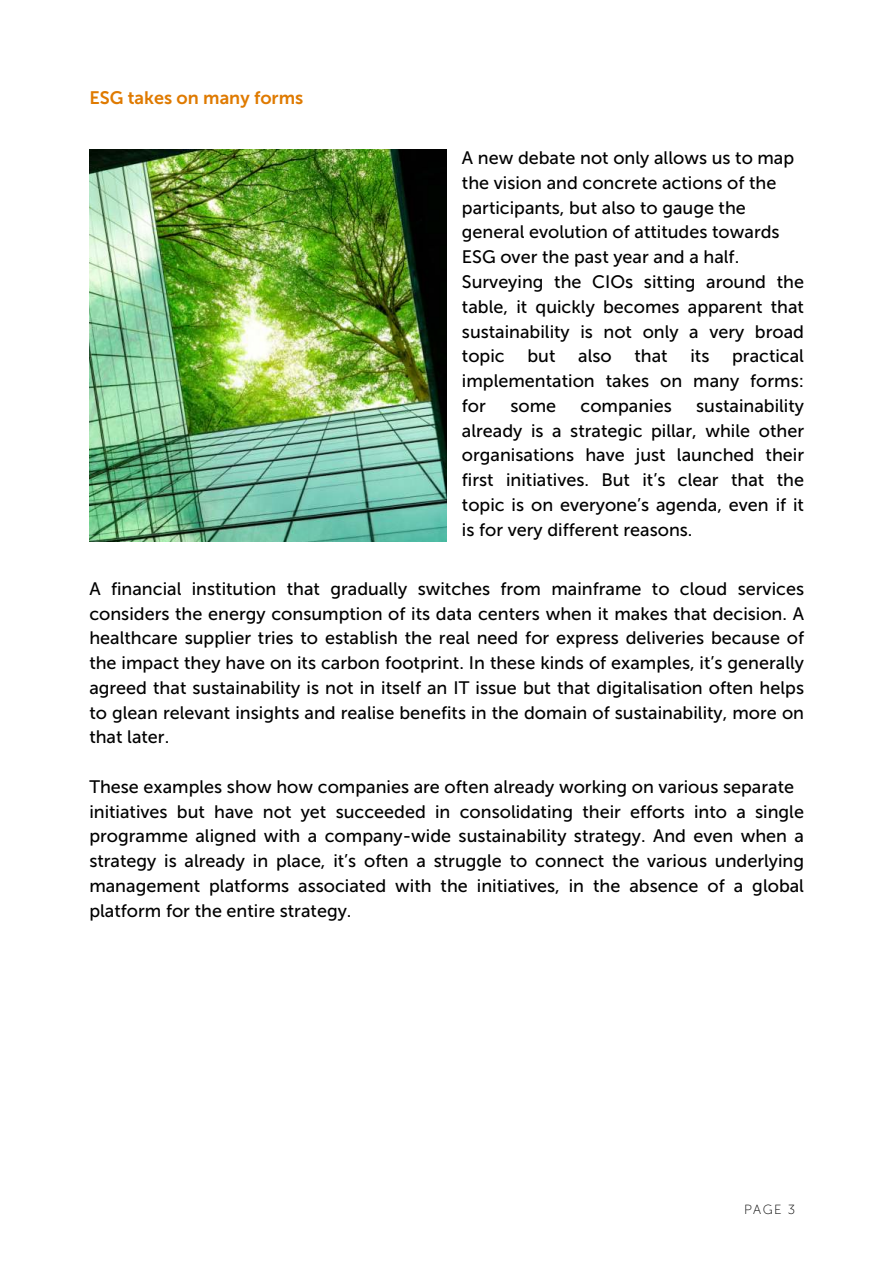
<style>
.page{position:relative;width:893px;height:1264px;background:#fff}
.page>*{position:absolute;margin:0;border:0;box-sizing:border-box;transform-origin:0 0}
.t1{font:18px/24.8px "Museo Sans 500";color:#000;text-align:justify}
.t2{font:18px "Museo Sans 700";color:#df7a00}
.t3{font:13.2px "Museo Sans 100";color:#000}
</style>
<div class="page">
<img style="left:89px;top:149px;width:357px;height:393px">
<p class="t2" style="left:89px;top:88px;width:215px">ESG takes on many forms</p>
<p class="t1" style="left:462px;top:146px;width:343px;text-align:left">A new debate not only allows us to map the vision and concrete actions of the participants, but also to gauge the general evolution of attitudes towards ESG over the past year and a half.<br>Surveying the CIOs sitting around the table, it quickly becomes apparent that sustainability is not only a very broad topic</p>
<p class="t1" style="left:462px;top:344px;width:343px;text-indent:270px">practical implementation takes on many forms: for</p>
<p class="t1" style="left:527px;top:344px;width:30px">but</p>
<p class="t1" style="left:578px;top:344px;width:35px">also</p>
<p class="t1" style="left:634px;top:344px;width:35px">that</p>
<p class="t1" style="left:690px;top:344px;width:20px">its</p>
<p class="t1" style="left:462px;top:393px;width:343px;text-indent:234px">sustainability already is a strategic pillar, while other organisations have just launched their first initiatives. But it’s clear that the topic is on everyone’s agenda, even if it is for very different reasons.</p>
<p class="t1" style="left:510px;top:393px;width:47px">some</p>
<p class="t1" style="left:580px;top:393px;width:93px">companies</p>
<p class="t1" style="left:89px;top:576px;width:716px">A financial institution that gradually switches from mainframe to cloud services considers the energy consumption of its data centers when it makes that decision. A healthcare supplier tries to establish the real need for express deliveries because of the impact they have on its carbon footprint. In these kinds of examples, it’s generally agreed that sustainability is not in itself an IT issue but that digitalisation often helps to glean relevant insights and realise benefits in the domain of sustainability, more on that later.</p>
<p class="t1" style="left:89px;top:774px;width:716px;text-align:left">These examples show how companies are often already working on various separate initiatives but have not yet succeeded in consolidating their efforts into a single programme aligned with a company-wide sustainability strategy. And even when a strategy is already in place, it’s often a struggle to connect the various underlying management platforms associated with the initiatives, in the absence of a global platform for the entire strategy.</p>
<p class="t3" style="left:744px;top:1201px;width:53px">PAGE 3</p>
</div>
